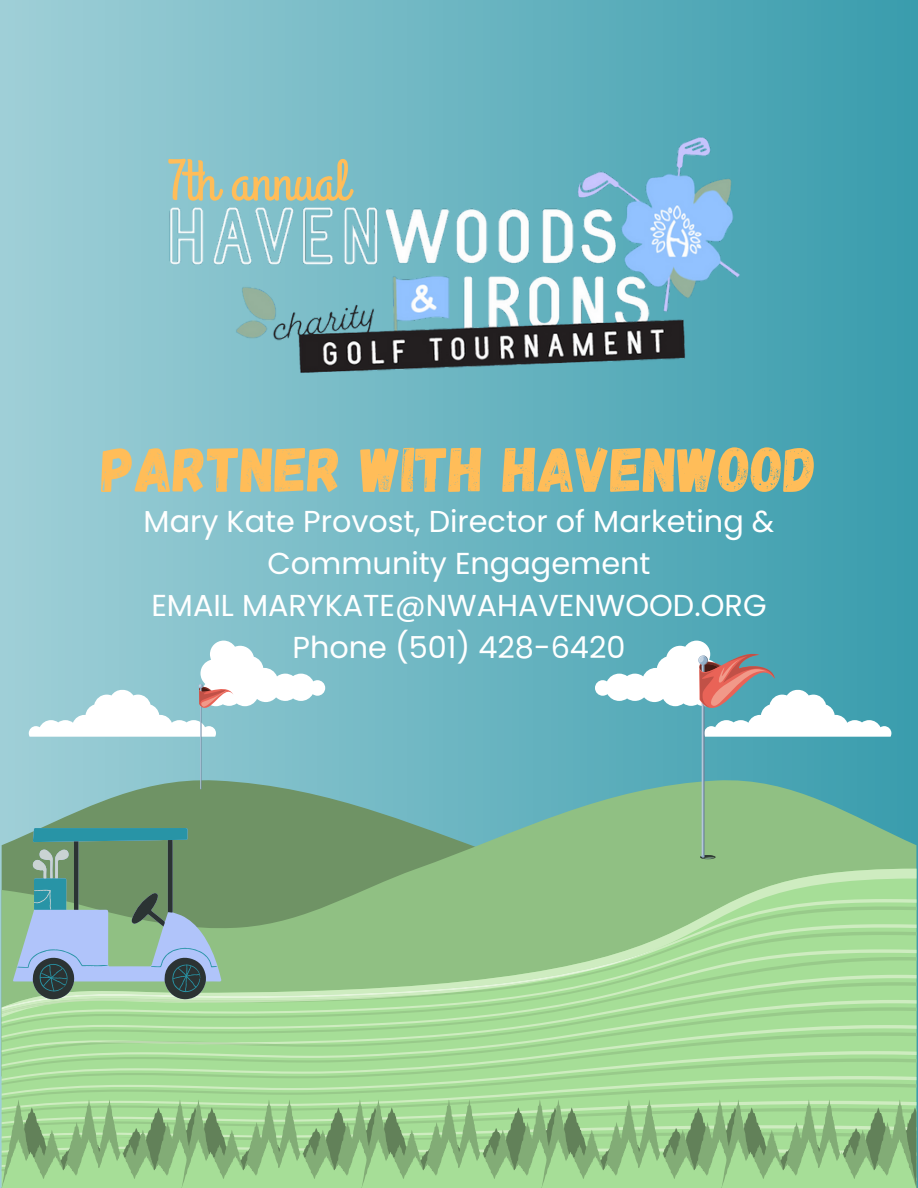
<style>
.page{position:relative;width:918px;height:1188px;background:#fff}
.page>*{position:absolute;margin:0;border:0;box-sizing:border-box;transform-origin:0 0}
.t1{font:63px "Gagalin";color:#ffbd59}
.t2{font:58.35px "Grand Hotel";color:#ffbd59}
.t3{font:30.3px/42px "Poppins";color:#fff;text-align:center}
</style>
<div class="page">
<div style="left:0;top:0;width:918px;height:1188px;background:linear-gradient(to right,#9fcfd7,#399cad)"></div>
<img style="left:130px;top:129px;width:658px;height:253px">
<svg style="left:2px;top:1017px;width:914px;height:15px;background:#aadd9b"></svg>
<svg style="left:2px;top:1032px;width:914px;height:8px;background:#a7db98"></svg>
<svg style="left:2px;top:1040px;width:914px;height:148px;background:#9ecf90"></svg>
<svg style="left:2px;top:641px;width:914px;height:376px;background:#88bca4"></svg>
<p class="t2" style="left:167px;top:144px;width:182px">7th annual</p>
<h2 class="t1" style="left:102px;top:429px;width:716px">PARTNER WITH HAVENWOOD</h2>
<h1 class="t3" style="left:144px;top:501px;width:632px">Mary Kate Provost, Director of Marketing &amp;<br>Community Engagement</h1>
<p class="t3" style="left:151px;top:585px;width:617px">EMAIL MARYKATE@NWAHAVENWOOD.ORG</p>
<p class="t3" style="left:293px;top:627px;width:334px">Phone (501) 428-6420</p>
</div>
